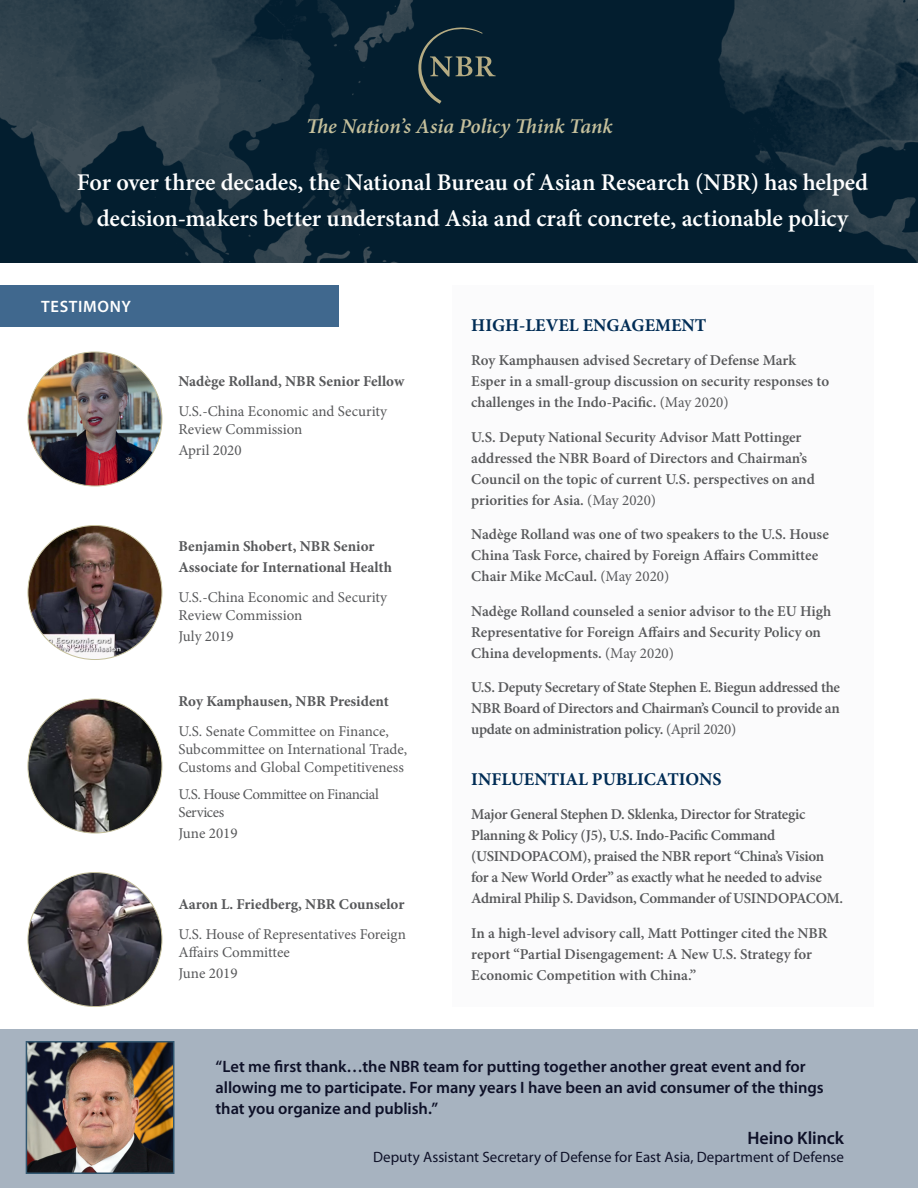
<style>
.page{position:relative;width:918px;height:1188px;background:#fff}
.page>*{position:absolute;margin:0;border:0;box-sizing:border-box;transform-origin:0 0}
.A__Body_Text_1{font:600 24px/36px "Minion Pro";letter-spacing:-.005em;color:#fff;text-align:center}
.A__Body_Text_1-2{font:italic 600 21px "Minion Pro";color:#c5c09c}
.A__Second_Level_Head{font:700 18px "Minion Pro";color:#002c55}
.C1__Main_Title_Type{font:700 18px "Minion Pro";color:#002c55}
.A__Body_Text_1-3{font:600 18px "Myriad Pro";letter-spacing:-.005em;color:#0e1128}
.A__Body_Text_1-4{font:600 16.5px/21px "Myriad Pro";color:#0e1128}
.A__Second_Level_Head-2{font:600 16.5px "Myriad Pro";letter-spacing:.04em;color:#fff}
.A__Second_Level_Head-3{font:600 15px/21px "Minion Pro";letter-spacing:-.01em;color:#57585a}
.A__Second_Level_Head-4{font:15px/21px "Minion Pro";letter-spacing:-.005em;color:#57585a}
.A__Second_Level_Head-5{font:700 15px/30px "Minion Pro";color:#57585a}
.A__Body_Text_1-5{font:15px "Myriad Pro";color:#0e1128}
.A__Second_Level_Head-6{font:15px/18px "Minion Pro";letter-spacing:-.03em;color:#57585a}
.s1{font-weight:400}
.s2{font-weight:700}
</style>
<div class="page">
<img style="left:0;top:0;width:918px;height:263px">
<div style="left:453px;top:285px;width:421px;height:722px;background:#fbfbfc"></div>
<div style="left:0;top:285px;width:339px;height:42px;background:#40688e"></div>
<div style="left:0;top:1030px;width:918px;height:158px;background:#a7b3c0"></div>
<img style="left:28px;top:873px;width:134px;height:134px;border-radius:67px">
<img style="left:28px;top:699px;width:134px;height:134px;border-radius:67px">
<img style="left:28px;top:352px;width:134px;height:134px;border-radius:67px">
<img style="left:28px;top:526px;width:134px;height:134px;border-radius:67px">
<img style="left:29px;top:1044px;width:142px;height:127px">
<div style="left:26px;top:1041px;width:148px;height:133px;border:2px solid #335871"></div>
<svg style="left:416px;top:26px;width:80px;height:78px;background:#192f39"></svg>
<p class="A__Body_Text_1-2" style="left:306px;top:114px;width:308px">The Nation’s Asia Policy Think Tank</p>
<p class="A__Body_Text_1" style="left:77px;top:165px;width:793px">For over three decades, the National Bureau of Asian Research (NBR) has helped decision-makers better understand Asia and craft concrete, actionable policy</p>
<p class="A__Second_Level_Head-2" style="left:41px;top:296px;width:91px">TESTIMONY</p>
<p class="A__Second_Level_Head-5" style="left:178px;top:366px;width:227px">Nadège Rolland, NBR Senior Fellow<br><span class="s1">U.S.-China Economic and Security</span></p>
<p class="A__Second_Level_Head-4" style="left:178px;top:418px;width:125px">Review Commission<br>April 2020</p>
<p class="A__Second_Level_Head-5" style="left:178px;top:536px;width:215px;line-height:21px">Benjamin Shobert, NBR Senior<br>Associate for International Health</p>
<p class="A__Second_Level_Head-4" style="left:178px;top:589px;width:210px;line-height:18px">U.S.-China Economic and Security<br>Review Commission</p>
<p class="A__Second_Level_Head-4" style="left:178px;top:626px;width:57px">July 2019</p>
<p class="A__Second_Level_Head-4" style="left:178px;top:687px;width:212px;line-height:30px"><span class="s2">Roy Kamphausen, NBR President<br></span>U.S. Senate Committee on Finance,</p>
<p class="A__Second_Level_Head-4" style="left:178px;top:741px;width:230px;line-height:18px">Subcommittee on International Trade,<br>Customs and Global Competitiveness</p>
<p class="A__Second_Level_Head-6" style="left:178px;top:786px;width:202px">U.S. House Committee on Financial<br>Services</p>
<p class="A__Second_Level_Head-4" style="left:178px;top:823px;width:61px">June 2019</p>
<p class="A__Second_Level_Head-4" style="left:178px;top:889px;width:229px;line-height:30px"><span class="s2">Aaron L. Friedberg, NBR Counselor<br></span>U.S. House of Representatives Foreign</p>
<p class="A__Second_Level_Head-4" style="left:178px;top:942px;width:113px">Affairs Committee<br>June 2019</p>
<p class="C1__Main_Title_Type" style="left:471px;top:312px;width:237px">HIGH-LEVEL ENGAGEMENT</p>
<p class="A__Second_Level_Head-3" style="left:471px;top:351px;width:359px">Roy Kamphausen advised Secretary of Defense Mark<br>Esper in a small-group discussion on security responses to challenges in the Indo-Pacific. <span class="s1">(May 2020)</span></p>
<p class="A__Second_Level_Head-3" style="left:471px;top:427px;width:345px">U.S. Deputy National Security Advisor Matt Pottinger addressed the NBR Board of Directors and Chairman’s Council on the topic of current U.S. perspectives on and priorities for Asia. <span class="s1">(May 2020)</span></p>
<p class="A__Second_Level_Head-3" style="left:471px;top:525px;width:359px">Nadège Rolland was one of two speakers to the U.S. House<br>China Task Force, chaired by Foreign Affairs Committee<br>Chair Mike McCaul. <span class="s1">(May 2020)</span></p>
<p class="A__Second_Level_Head-3" style="left:471px;top:601px;width:362px">Nadège Rolland counseled a senior advisor to the EU High<br>Representative for Foreign Affairs and Security Policy on<br>China developments. <span class="s1">(May 2020)</span></p>
<p class="A__Second_Level_Head-3" style="left:471px;top:678px;width:370px;text-align:justify">U.S. Deputy Secretary of State Stephen E. Biegun addressed the NBR Board of Directors and Chairman’s Council to provide an update on administration policy. <span class="s1">(April 2020)</span></p>
<p class="A__Second_Level_Head" style="left:471px;top:766px;width:252px">INFLUENTIAL PUBLICATIONS</p>
<p class="A__Second_Level_Head-3" style="left:471px;top:804px;width:373px">Major General Stephen D. Sklenka, Director for Strategic Planning &amp; Policy (J5), U.S. Indo-Pacific Command (USINDOPACOM), praised the NBR report “China’s Vision for a New World Order” as exactly what he needed to advise Admiral Philip S. Davidson, Commander of USINDOPACOM.</p>
<p class="A__Second_Level_Head-3" style="left:471px;top:923px;width:358px">In a high-level advisory call, Matt Pottinger cited the NBR report “Partial Disengagement: A New U.S. Strategy for<br>Economic Competition with China.”</p>
<p class="A__Body_Text_1-4" style="left:216px;top:1056px;width:610px">“Let me first thank…the NBR team for putting together another great event and for allowing me to participate. For many years I have been an avid consumer of the things that you organize and publish.”</p>
<p class="A__Body_Text_1-3" style="left:747px;top:1127px;width:98px">Heino Klinck</p>
<p class="A__Body_Text_1-5" style="left:373px;top:1148px;width:473px">Deputy Assistant Secretary of Defense for East Asia, Department of Defense</p>
</div>
